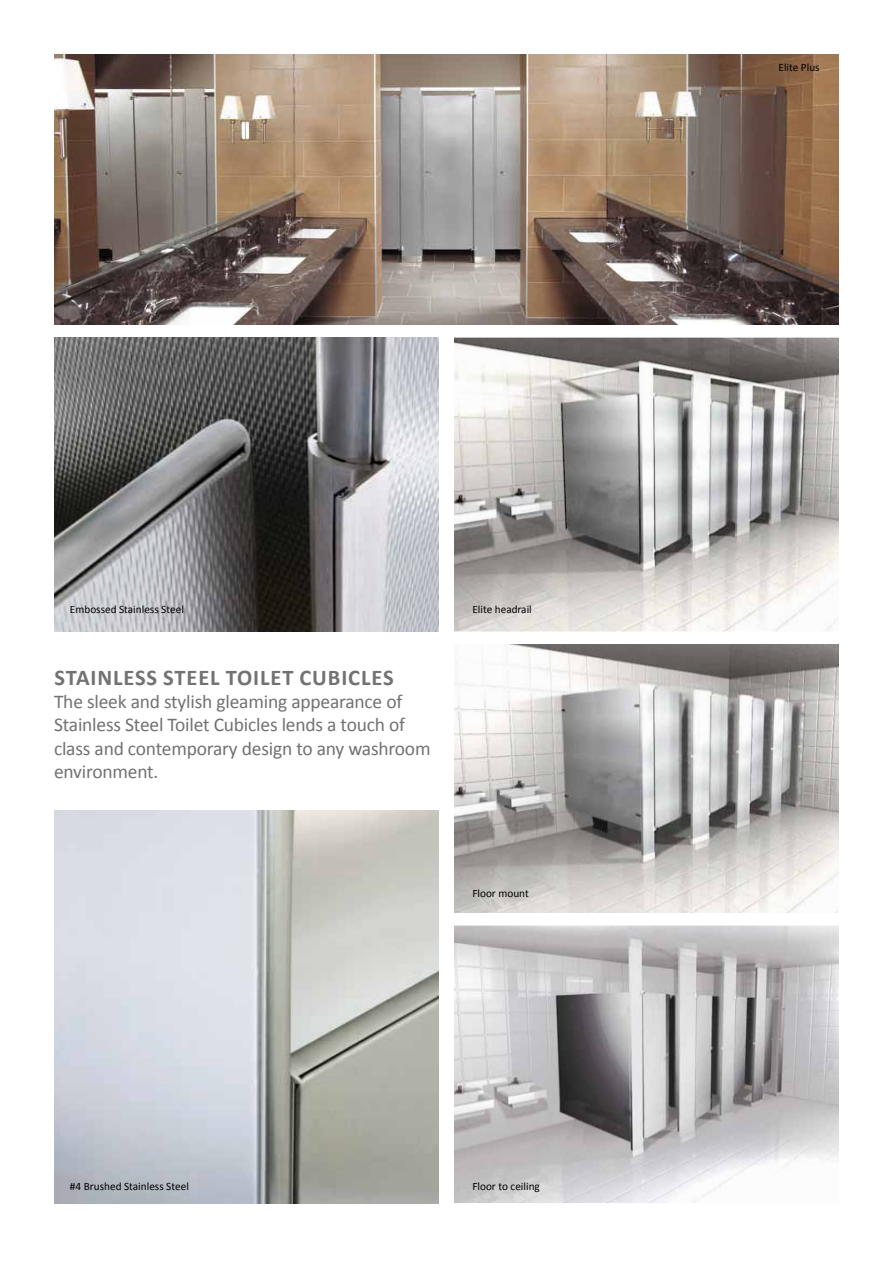
<style>
.page{position:relative;width:893px;height:1263px;background:#fff}
.page>*{position:absolute;margin:0;border:0;box-sizing:border-box;transform-origin:0 0}
.t1{font:700 22.5px "Calibri";letter-spacing:.04em;color:#727272}
.t2{font:19.5px/23.4px "Calibri";letter-spacing:-.01em;color:#727272}
.t3{font:11.25px "Calibri";color:#000}
</style>
<div class="page">
<img style="left:54px;top:338px;width:385px;height:293px">
<img style="left:54px;top:810px;width:385px;height:393px">
<img style="left:454px;top:925px;width:385px;height:278px">
<img style="left:454px;top:645px;width:385px;height:267px">
<img style="left:454px;top:338px;width:385px;height:293px">
<img style="left:54px;top:54px;width:785px;height:270px">
<p class="t3" style="left:70px;top:602px;width:115px">Embossed Stainless Steel</p>
<p class="t3" style="left:472px;top:602px;width:61px">Elite headrail</p>
<p class="t1" style="left:54px;top:663px;width:339px">STAINLESS STEEL TOILET CUBICLES</p>
<p class="t2" style="left:54px;top:689px;width:378px">The sleek and stylish gleaming appearance of Stainless Steel Toilet Cubicles lends a touch of class and contemporary design to any washroom environment.</p>
<p class="t3" style="left:472px;top:886px;width:58px">Floor mount</p>
<p class="t3" style="left:70px;top:1179px;width:120px">#4 Brushed Stainless Steel</p>
<p class="t3" style="left:472px;top:1179px;width:69px">Floor to ceiling</p>
<p class="t3" style="left:778px;top:60px;width:43px">Elite Plus</p>
</div>
